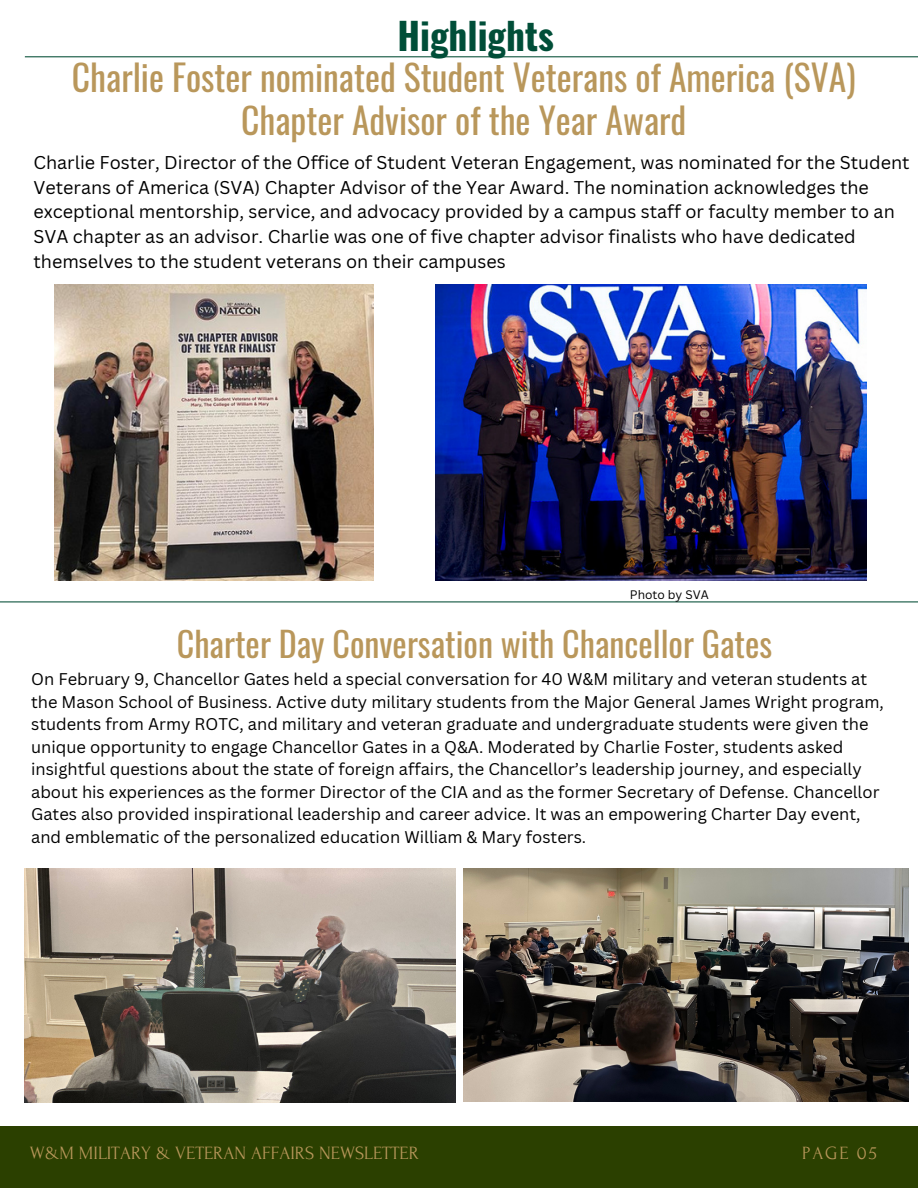
<style>
.page{position:relative;width:918px;height:1188px;background:#fff}
.page>*{position:absolute;margin:0;border:0;box-sizing:border-box;transform-origin:0 0}
.t1{font:700 37.2px "Oswald";color:#004e38}
.t2{font:35.7px/42.8px "Oswald";color:#b9975b;text-align:center}
.t3{font:34.05px "Oswald";color:#b9975b}
.t4{font:18.75px "Forum";color:#b9975b}
.t5{font:18px/24.8px "Canva Sans";color:#000}
.t6{font:16.5px/22.5px "Canva Sans";color:#000}
.t7{font:12px "Canva Sans";color:#000}
</style>
<div class="page">
<hr style="left:25px;top:56px;width:893px;height:1px;background:#115740">
<div style="left:0;top:1126px;width:918px;height:62px;background:#2b4000"></div>
<hr style="left:0;top:601px;width:918px;height:1px;background:#115740">
<img style="left:435px;top:285px;width:431px;height:296px">
<img style="left:54px;top:285px;width:320px;height:296px">
<img style="left:464px;top:868px;width:444px;height:233px">
<img style="left:25px;top:868px;width:431px;height:234px">
<h5 class="t1" style="left:398px;top:7px;width:158px">Highlights</h5>
<p class="t2" style="left:72px;top:55px;width:785px">Charlie Foster nominated Student Veterans of America (SVA)<br>Chapter Advisor of the Year Award</p>
<p class="t5" style="left:34px;top:149px;width:878px">Charlie Foster, Director of the Office of Student Veteran Engagement, was nominated for the Student Veterans of America (SVA) Chapter Advisor of the Year Award. The nomination acknowledges the exceptional mentorship, service, and advocacy provided by a campus staff or faculty member to an SVA chapter as an advisor. Charlie was one of five chapter advisor finalists who have dedicated themselves to the student veterans on their campuses</p>
<p class="t7" style="left:630px;top:586px;width:80px">Photo by SVA</p>
<h3 class="t3" style="left:177px;top:617px;width:597px">Charter Day Conversation with Chancellor Gates</h3>
<h3 class="t6" style="left:31px;top:668px;width:854px">On February 9, Chancellor Gates held a special conversation for 40 W&amp;M military and veteran students at the Mason School of Business. Active duty military students from the Major General James Wright program, students from Army ROTC, and military and veteran graduate and undergraduate students were given the unique opportunity to engage Chancellor Gates in a Q&amp;A. Moderated by Charlie Foster, students asked insightful questions about the state of foreign affairs, the Chancellor’s leadership journey, and especially about his experiences as the former Director of the CIA and as the former Secretary of Defense. Chancellor Gates also provided inspirational leadership and career advice. It was an empowering Charter Day event, and emblematic of the personalized education William &amp; Mary fosters.</h3>
<h2 class="t4" style="left:30px;top:1143px;width:390px">W&amp;M MILITARY &amp; VETERAN AFFAIRS NEWSLETTER</h2>
<p class="t4" style="left:802px;top:1143px;width:76px">PAGE 05</p>
</div>
